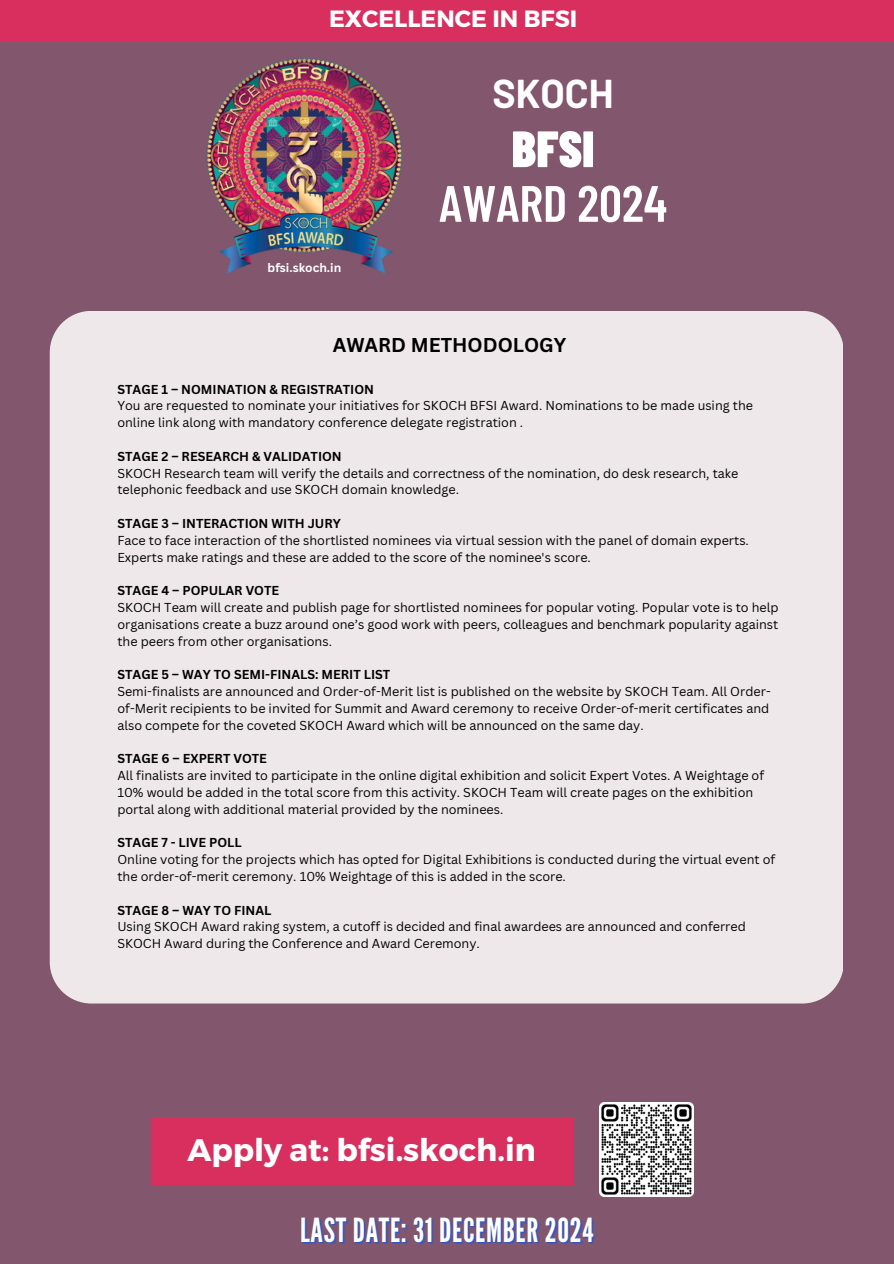
<style>
.page{position:relative;width:894px;height:1264px;background:#fff}
.page>*{position:absolute;margin:0;border:0;box-sizing:border-box;transform-origin:0 0}
.t1{font:600 51px/54.6px "Barlow Condensed";color:#fefefe;text-align:center}
.t2{font:700 39.3px "Barlow";color:#fefefe}
.t3{font:33.15px "League Gothic";letter-spacing:.02em;color:#fefefe}
.t4{font:700 31.2px "Montserrat";color:#fff}
.t5{font:700 23.55px "Montserrat";color:#fff}
.t6{font:700 19.5px "Canva Sans";color:#000}
.t7{font:12.6px/16.8px "Canva Sans";color:#000}
.t8{font:700 12.6px "Canva Sans";color:#000}
.t9{font:700 12px "Canva Sans";color:#fff}
.s1{font-weight:900}
</style>
<div class="page">
<div style="left:0;top:0;width:893px;height:1263px;background:#82566c"></div>
<div style="left:0;top:0;width:893px;height:41px;background:#d82f5e"></div>
<div style="left:50px;top:311px;width:792px;height:692px;background:#eee8eb"></div>
<img style="left:206px;top:59px;width:195px;height:215px">
<div style="left:152px;top:1116px;width:422px;height:68px;background:#d82f5e"></div>
<img style="left:599px;top:1102px;width:93px;height:94px">
<p class="t5" style="left:329px;top:4px;width:250px">EXCELLENCE IN BFSI</p>
<p class="t9" style="left:267px;top:259px;width:75px">bfsi.skoch.in</p>
<p class="t2" style="left:492px;top:69px;width:122px">SKOCH</p>
<p class="t1" style="left:439px;top:119px;width:229px"><span class="s1">BFSI<br></span>AWARD 2024</p>
<p class="t6" style="left:333px;top:331px;width:235px">AWARD METHODOLOGY</p>
<h4 class="t8" style="left:117px;top:380px;width:258px">STAGE 1 – NOMINATION &amp; REGISTRATION</h4>
<p class="t7" style="left:117px;top:397px;width:637px">You are requested to nominate your initiatives for SKOCH BFSI Award. Nominations to be made using the online link along with mandatory conference delegate registration .</p>
<h1 class="t8" style="left:117px;top:447px;width:226px">STAGE 2 – RESEARCH &amp; VALIDATION</h1>
<h6 class="t7" style="left:117px;top:464px;width:622px">SKOCH Research team will verify the details and correctness of the nomination, do desk research, take telephonic feedback and use SKOCH domain knowledge.</h6>
<h5 class="t8" style="left:117px;top:514px;width:225px">STAGE 3 – INTERACTION WITH JURY</h5>
<p class="t7" style="left:117px;top:531px;width:633px">Face to face interaction of the shortlisted nominees via virtual session with the panel of domain experts.<br>Experts make ratings and these are added to the score of the nominee's score.</p>
<p class="t8" style="left:117px;top:581px;width:163px">STAGE 4 – POPULAR VOTE</p>
<p class="t7" style="left:117px;top:598px;width:662px;text-align:justify">SKOCH Team will create and publish page for shortlisted nominees for popular voting. Popular vote is to help organisations create a buzz around one’s good work with peers, colleagues and benchmark popularity against the peers from other organisations.</p>
<p class="t8" style="left:117px;top:665px;width:274px">STAGE 5 – WAY TO SEMI-FINALS: MERIT LIST</p>
<p class="t7" style="left:117px;top:682px;width:654px;text-align:justify">Semi-finalists are announced and Order-of-Merit list is published on the website by SKOCH Team. All Order&shy;of-Merit recipients to be invited for Summit and Award ceremony to receive Order-of-merit certificates and also compete for the coveted SKOCH Award which will be announced on the same day.</p>
<p class="t8" style="left:117px;top:749px;width:151px">STAGE 6 – EXPERT VOTE</p>
<p class="t7" style="left:117px;top:766px;width:648px">All finalists are invited to participate in the online digital exhibition and solicit Expert Votes. A Weightage of<br>10% would be added in the total score from this activity. SKOCH Team will create pages on the exhibition portal along with additional material provided by the nominees.</p>
<p class="t8" style="left:117px;top:833px;width:126px">STAGE 7 - LIVE POLL</p>
<p class="t7" style="left:117px;top:850px;width:659px">Online voting for the projects which has opted for Digital Exhibitions is conducted during the virtual event of the order-of-merit ceremony. 10% Weightage of this is added in the score.</p>
<p class="t8" style="left:117px;top:901px;width:155px">STAGE 8 – WAY TO FINAL</p>
<p class="t7" style="left:117px;top:918px;width:630px">Using SKOCH Award raking system, a cutoff is decided and final awardees are announced and conferred<br>SKOCH Award during the Conference and Award Ceremony.</p>
<p class="t4" style="left:187px;top:1129px;width:349px">Apply at: bfsi.skoch.in</p>
<h3 class="t3" style="left:300px;top:1211px;width:295px">LAST DATE: 31 DECEMBER 2024</h3>
</div>
